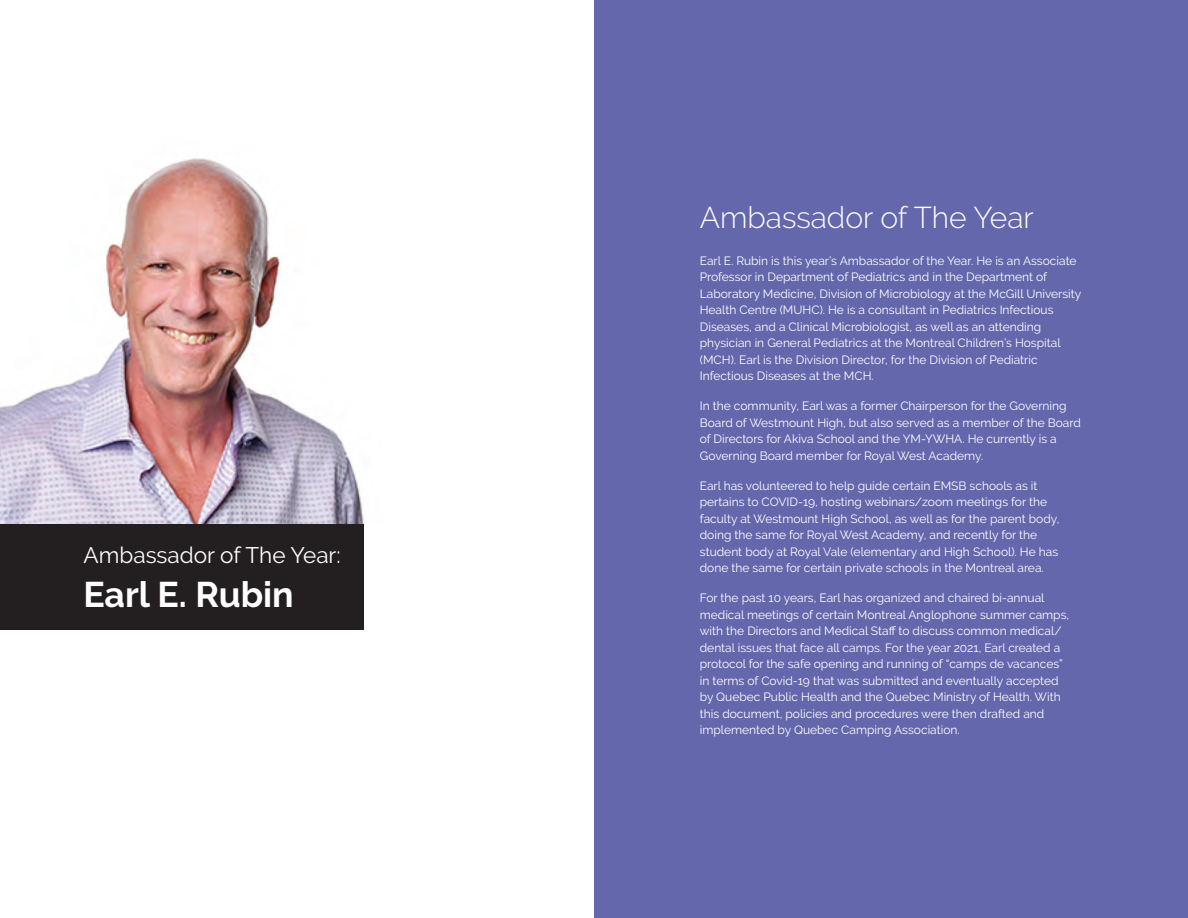
<style>
.page{position:relative;width:1188px;height:918px;background:#fff}
.page>*{position:absolute;margin:0;border:0;box-sizing:border-box;transform-origin:0 0}
.t1{font:700 35.55px "Raleway";color:#fff}
.t2{font:300 30px "Raleway";color:#fff}
.t3{font:22.5px "Raleway";color:#fff}
.t4{font:12px/16.5px "Raleway";color:#fff}
</style>
<div class="page">
<img style="left:0;top:158px;width:364px;height:367px">
<div style="left:594px;top:0;width:594px;height:918px;background:#6467ac"></div>
<div style="left:0;top:525px;width:363px;height:105px;background:#231f20"></div>
<h3 class="t3" style="left:84px;top:542px;width:259px">Ambassador of The Year:</h3>
<h1 class="t1" style="left:84px;top:574px;width:212px">Earl E. Rubin</h1>
<h2 class="t2" style="left:700px;top:200px;width:335px">Ambassador of The Year</h2>
<p class="t4" style="left:700px;top:252px;width:383px">Earl E. Rubin is this year’s Ambassador of the Year. He is an Associate Professor in Department of Pediatrics and in the Department of Laboratory Medicine, Division of Microbiology at the McGill University Health Centre (MUHC). He is a consultant in Pediatrics Infectious Diseases, and a Clinical Microbiologist, as well as an attending physician in General Pediatrics at the Montreal Children’s Hospital (MCH). Earl is the Division Director, for the Division of Pediatric Infectious Diseases at the MCH.</p>
<p class="t4" style="left:700px;top:398px;width:382px">In the community, Earl was a former Chairperson for the Governing Board of Westmount High, but also served as a member of the Board of Directors for Akiva School and the YM-YWHA. He currently is a Governing Board member for Royal West Academy.</p>
<p class="t4" style="left:700px;top:477px;width:361px">Earl has volunteered to help guide certain EMSB schools as it pertains to COVID-19, hosting webinars/zoom meetings for the faculty at Westmount High School, as well as for the parent body, doing the same for Royal West Academy, and recently for the student body at Royal Vale (elementary and High School). He has done the same for certain private schools in the Montreal area.</p>
<p class="t4" style="left:700px;top:590px;width:371px">For the past 10 years, Earl has organized and chaired bi-annual medical meetings of certain Montreal Anglophone summer camps, with the Directors and Medical Staff to discuss common medical/ dental issues that face all camps. For the year 2021, Earl created a protocol for the safe opening and running of “camps de vacances” in terms of Covid-19 that was submitted and eventually accepted by Quebec Public Health and the Quebec Ministry of Health. With this document, policies and procedures were then drafted and implemented by Quebec Camping Association.</p>
</div>
